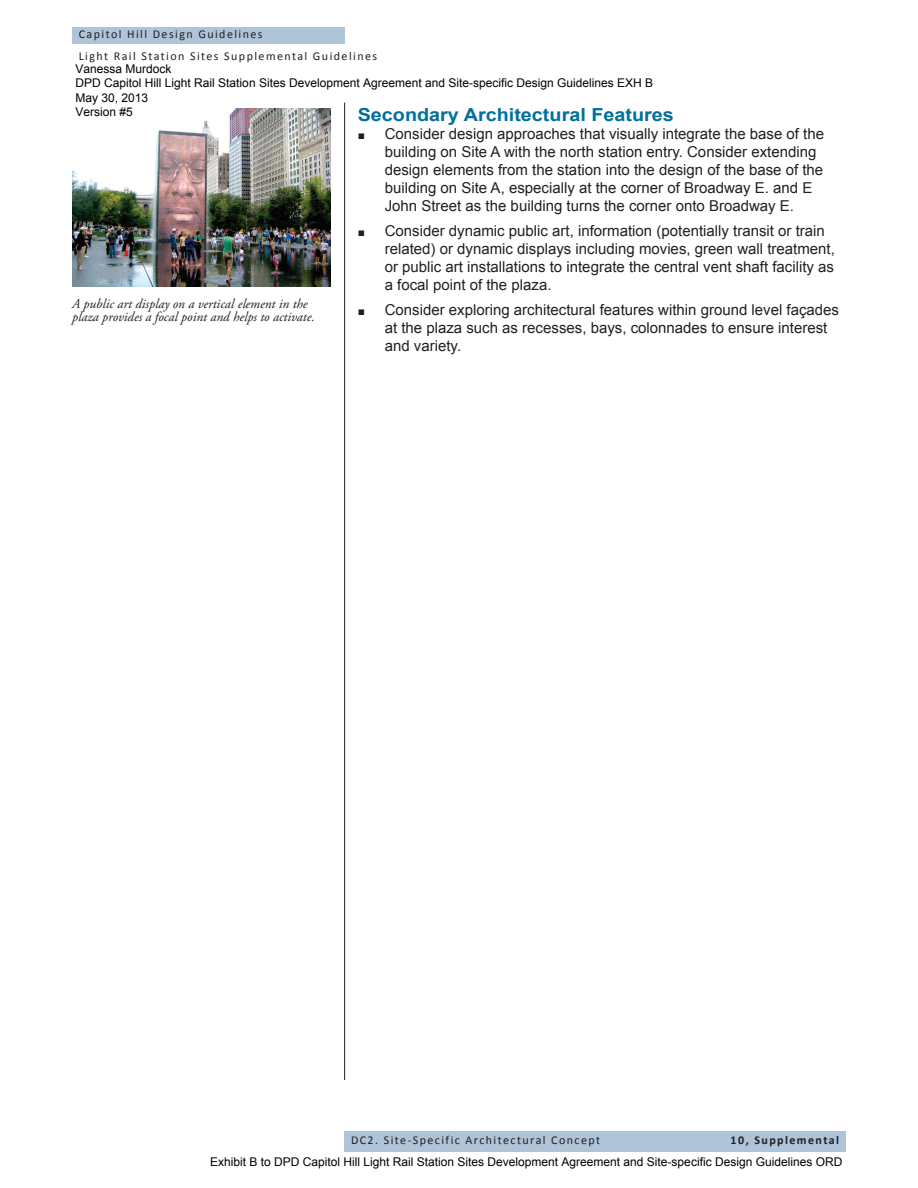
<style>
.page{position:relative;width:918px;height:1188px;background:#fff}
.page>*{position:absolute;margin:0;border:0;box-sizing:border-box;transform-origin:0 0}
.t1{font:700 18px "Arial";color:#00709e;scale:1.1 1}
.t2{font:15px/18px "Arial";color:#231f20}
.t3{font:italic 13.5px/13.5px "Adobe Garamond Pro";color:#231f20}
.t4{font:12px/14.4px "Arial";color:#000}
.t5{font:12px/21.6px "Calibri";letter-spacing:.12em;color:#231f20}
.t6{font:700 12px "Calibri";letter-spacing:.12em;color:#231f20}
.s1{font-size:12px}
</style>
<div class="page">
<div style="left:344px;top:1131px;width:502px;height:20px;background:#afc3d9"></div>
<div style="left:72px;top:27px;width:272px;height:16px;background:#afc3d9"></div>
<img style="left:72px;top:108px;width:259px;height:179px">
<hr style="left:344px;top:103px;width:1px;height:977px;background:#231f20">
<p class="t5" style="left:79px;top:23px;width:300px">Capitol Hill Design Guidelines<br>Light Rail Station Sites Supplemental Guidelines</p>
<p class="t4" style="left:76px;top:62px;width:579px">Vanessa Murdock<br>DPD Capitol Hill Light Rail Station Sites Development Agreement and Site-specific Design Guidelines EXH B May 30, 2013<br>Version #5</p>
<p class="t1" style="left:358px;top:103px;width:289px">Secondary Architectural Features</p>
<p class="t2" style="left:385px;top:125px;width:441px;text-indent:-27px"><span class="s1">■</span> Consider design approaches that visually integrate the base of the building on Site A with the north station entry. Consider extending design elements from the station into the design of the base of the building on Site A, especially at the corner of Broadway E. and E John Street as the building turns the corner onto Broadway E.</p>
<p class="t2" style="left:385px;top:222px;width:452px;text-indent:-27px"><span class="s1">■</span> Consider dynamic public art, information (potentially transit or train related) or dynamic displays including movies, green wall treatment, or public art installations to integrate the central vent shaft facility as a focal point of the plaza.</p>
<p class="t2" style="left:385px;top:300px;width:456px;text-indent:-27px"><span class="s1">■</span> Consider exploring architectural features within ground level façades at the plaza such as recesses, bays, colonnades to ensure interest and variety.</p>
<p class="t3" style="left:72px;top:297px;width:244px">A public art display on a vertical element in the plaza provides a focal point and helps to activate.</p>
<p class="t5" style="left:351px;top:1129px;width:251px">DC2. Site-Specific Architectural Concept</p>
<p class="t6" style="left:731px;top:1133px;width:110px">10, Supplemental</p>
<p class="t4" style="left:210px;top:1155px;width:634px">Exhibit B to DPD Capitol Hill Light Rail Station Sites Development Agreement and Site-specific Design Guidelines ORD</p>
</div>
